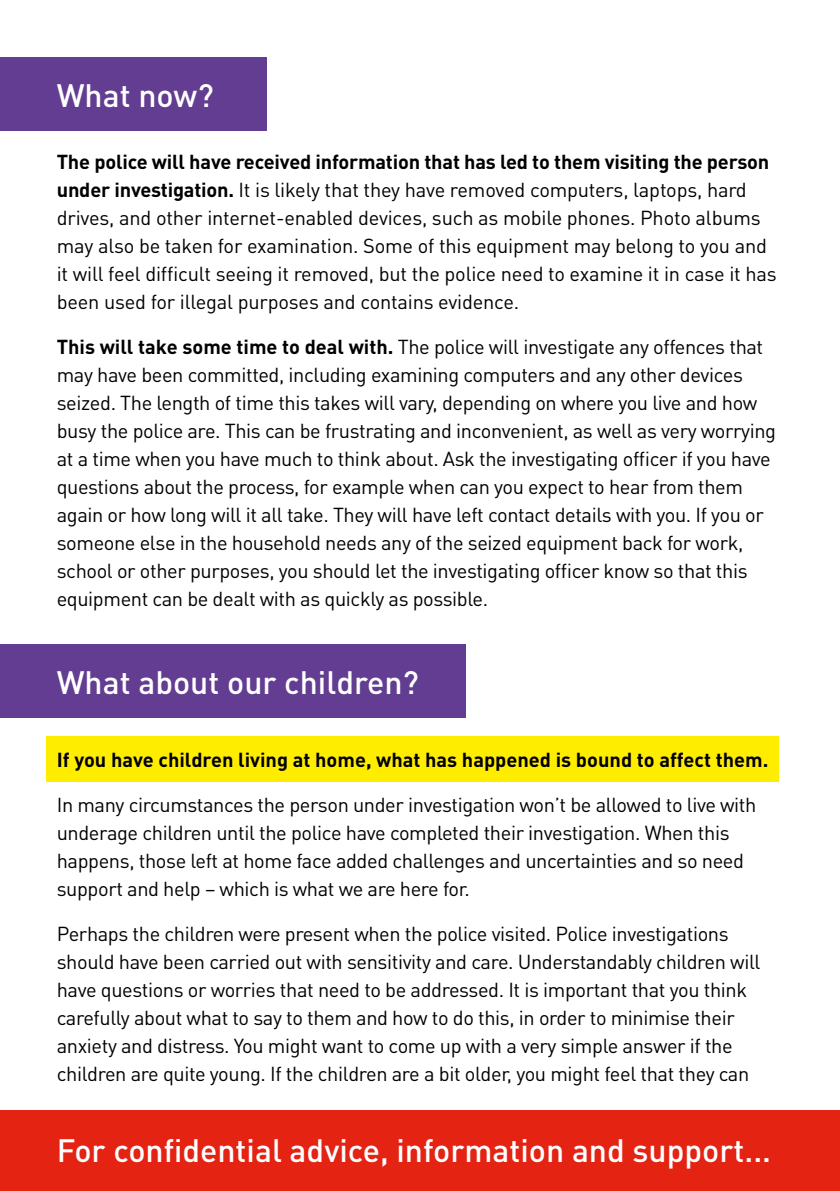
<style>
.page{position:relative;width:840px;height:1191px;background:#fff}
.page>*{position:absolute;margin:0;border:0;box-sizing:border-box;transform-origin:0 0}
.t1{font:500 32px "DIN Pro";color:#fff}
.t2{font:20px/28px "DIN Pro";letter-spacing:-.02em;color:#000}
.t3{font:700 20px "DIN Pro";color:#000}
.s1{font-weight:700}
</style>
<div class="page">
<div style="left:47px;top:736px;width:731px;height:45px;background:#ffed00"></div>
<div style="left:0;top:644px;width:465px;height:74px;background:#623d91"></div>
<div style="left:0;top:57px;width:266px;height:73px;background:#623d91"></div>
<div style="left:0;top:1110px;width:839px;height:81px;background:#e42313"></div>
<h1 class="t1" style="left:57px;top:75px;width:158px">What now?</h1>
<p class="t2" style="left:57px;top:147px;width:721px"><span class="s1">The police will have received information that has led to them visiting the person under investigation.</span> It is likely that they have removed computers, laptops, hard drives, and other internet-enabled devices, such as mobile phones. Photo albums may also be taken for examination. Some of this equipment may belong to you and it will feel difficult seeing it removed, but the police need to examine it in case it has been used for illegal purposes and contains evidence.</p>
<p class="t2" style="left:57px;top:332px;width:720px"><span class="s1">This will take some time to deal with.</span> The police will investigate any offences that may have been committed, including examining computers and any other devices seized. The length of time this takes will vary, depending on where you live and how busy the police are. This can be frustrating and inconvenient, as well as very worrying at a time when you have much to think about. Ask the investigating officer if you have questions about the process, for example when can you expect to hear from them again or how long will it all take. They will have left contact details with you. If you or someone else in the household needs any of the seized equipment back for work, school or other purposes, you should let the investigating officer know so that this equipment can be dealt with as quickly as possible.</p>
<h1 class="t1" style="left:57px;top:661px;width:363px">What about our children?</h1>
<p class="t3" style="left:57px;top:746px;width:712px">If you have children living at home, what has happened is bound to affect them.</p>
<p class="t2" style="left:57px;top:790px;width:700px">In many circumstances the person under investigation won’t be allowed to live with underage children until the police have completed their investigation. When this happens, those left at home face added challenges and uncertainties and so need support and help – which is what we are here for.</p>
<p class="t2" style="left:57px;top:919px;width:704px">Perhaps the children were present when the police visited. Police investigations should have been carried out with sensitivity and care. Understandably children will have questions or worries that need to be addressed. It is important that you think carefully about what to say to them and how to do this, in order to minimise their anxiety and distress. You might want to come up with a very simple answer if the children are quite young. If the children are a bit older, you might feel that they can</p>
<h1 class="t1" style="left:57px;top:1129px;width:715px">For confidential advice, information and support...</h1>
</div>
